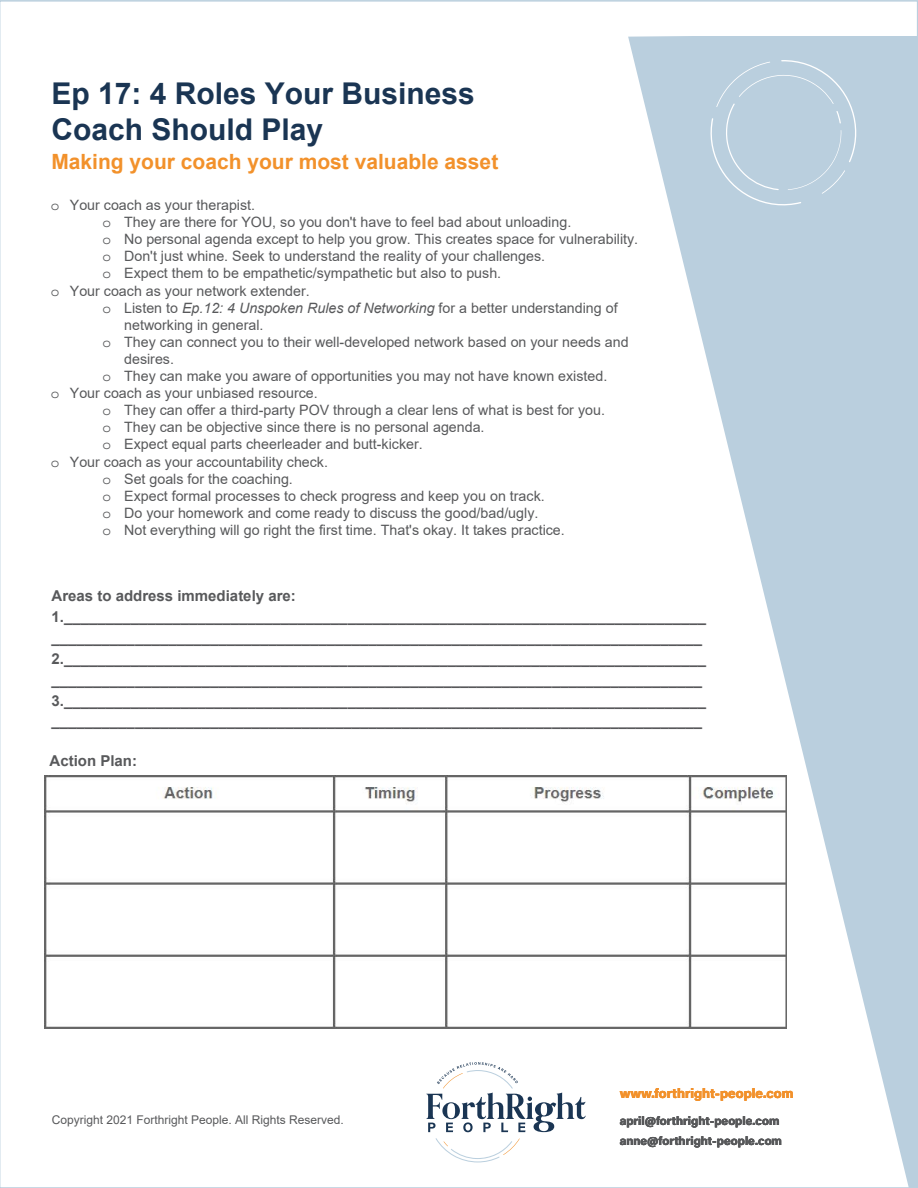
<style>
.page{position:relative;width:918px;height:1188px;background:#fff}
.page>*{position:absolute;margin:0;border:0;box-sizing:border-box;transform-origin:0 0}
.t1{font:700 30px/36px "Arial";color:#1a3553}
.t2{font:700 21px "Arial";color:#f2912b}
.t3{font:700 15px/20.9px "Arial";color:#58595b}
.t4{font:14.25px "Arial";color:#58595b}
.t5{font:700 13.5px "Acumin Pro";color:#f2912b}
.t6{font:700 12px/19.5px "Acumin Pro";color:#57585a}
.t7{font:12px "Arial";color:#58595b}
.s1{font-family:"Courier Std"}
.s2{font-style:italic}
</style>
<div class="page">
<svg style="left:628px;top:36px;width:290px;height:1152px;fill:#bacfde"></svg>
<div style="left:706px;top:60px;width:157px;height:147px;background:#bacfde"></div>
<svg style="left:436px;top:1138px;width:84px;height:24px"></svg>
<svg style="left:426px;top:1062px;width:160px;height:70px"></svg>
<img style="left:45px;top:775px;width:742px;height:254px">
<h1 class="t1" style="left:51px;top:76px;width:425px">Ep 17: 4 Roles Your Business<br>Coach Should Play</h1>
<h2 class="t2" style="left:51px;top:146px;width:448px">Making your coach your most valuable asset</h2>
<p class="t4" style="left:51px;top:195px;width:206px"><span class="s1">o</span> Your coach as your therapist.</p>
<p class="t4" style="left:102px;top:212px;width:470px"><span class="s1">o</span> They are there for YOU, so you don't have to feel bad about unloading.</p>
<p class="t4" style="left:102px;top:229px;width:537px"><span class="s1">o</span> No personal agenda except to help you grow. This creates space for vulnerability.</p>
<p class="t4" style="left:102px;top:247px;width:444px"><span class="s1">o</span> Don't just whine. Seek to understand the reality of your challenges.</p>
<p class="t4" style="left:102px;top:264px;width:400px"><span class="s1">o</span> Expect them to be empathetic/sympathetic but also to push.</p>
<p class="t4" style="left:51px;top:281px;width:261px"><span class="s1">o</span> Your coach as your network extender.</p>
<p class="t4" style="left:102px;top:298px;width:517px"><span class="s1">o</span> Listen to <span class="s2">Ep.12: 4 Unspoken Rules of Networking</span> for a better understanding of</p>
<p class="t4" style="left:124px;top:315px;width:141px">networking in general.</p>
<p class="t4" style="left:102px;top:332px;width:528px"><span class="s1">o</span> They can connect you to their well-developed network based on your needs and</p>
<p class="t4" style="left:124px;top:349px;width:51px">desires.</p>
<p class="t4" style="left:102px;top:366px;width:506px"><span class="s1">o</span> They can make you aware of opportunities you may not have known existed.</p>
<p class="t4" style="left:51px;top:383px;width:268px"><span class="s1">o</span> Your coach as your unbiased resource.</p>
<p class="t4" style="left:102px;top:400px;width:504px"><span class="s1">o</span> They can offer a third-party POV through a clear lens of what is best for you.</p>
<p class="t4" style="left:102px;top:418px;width:384px"><span class="s1">o</span> They can be objective since there is no personal agenda.</p>
<p class="t4" style="left:102px;top:435px;width:322px"><span class="s1">o</span> Expect equal parts cheerleader and butt-kicker.</p>
<p class="t4" style="left:51px;top:452px;width:279px"><span class="s1">o</span> Your coach as your accountability check.</p>
<p class="t4" style="left:102px;top:469px;width:192px"><span class="s1">o</span> Set goals for the coaching.</p>
<p class="t4" style="left:102px;top:486px;width:444px"><span class="s1">o</span> Expect formal processes to check progress and keep you on track.</p>
<p class="t4" style="left:102px;top:503px;width:438px"><span class="s1">o</span> Do your homework and come ready to discuss the good/bad/ugly.</p>
<p class="t4" style="left:102px;top:520px;width:464px"><span class="s1">o</span> Not everything will go right the first time. That's okay. It takes practice.</p>
<p class="t3" style="left:52px;top:586px;width:656px">Areas to address immediately are:<br>1._____________________________________________________________________________ ______________________________________________________________________________ 2._____________________________________________________________________________ ______________________________________________________________________________ 3._____________________________________________________________________________ ______________________________________________________________________________</p>
<p class="t3" style="left:50px;top:750px;width:89px">Action Plan:</p>
<p class="t7" style="left:52px;top:1111px;width:294px">Copyright 2021 Forthright People. All Rights Reserved.</p>
<p class="t5" style="left:620px;top:1084px;width:175px">www.forthright-people.com</p>
<p class="t6" style="left:620px;top:1111px;width:164px">april@forthright-people.com anne@forthright-people.com</p>
</div>
